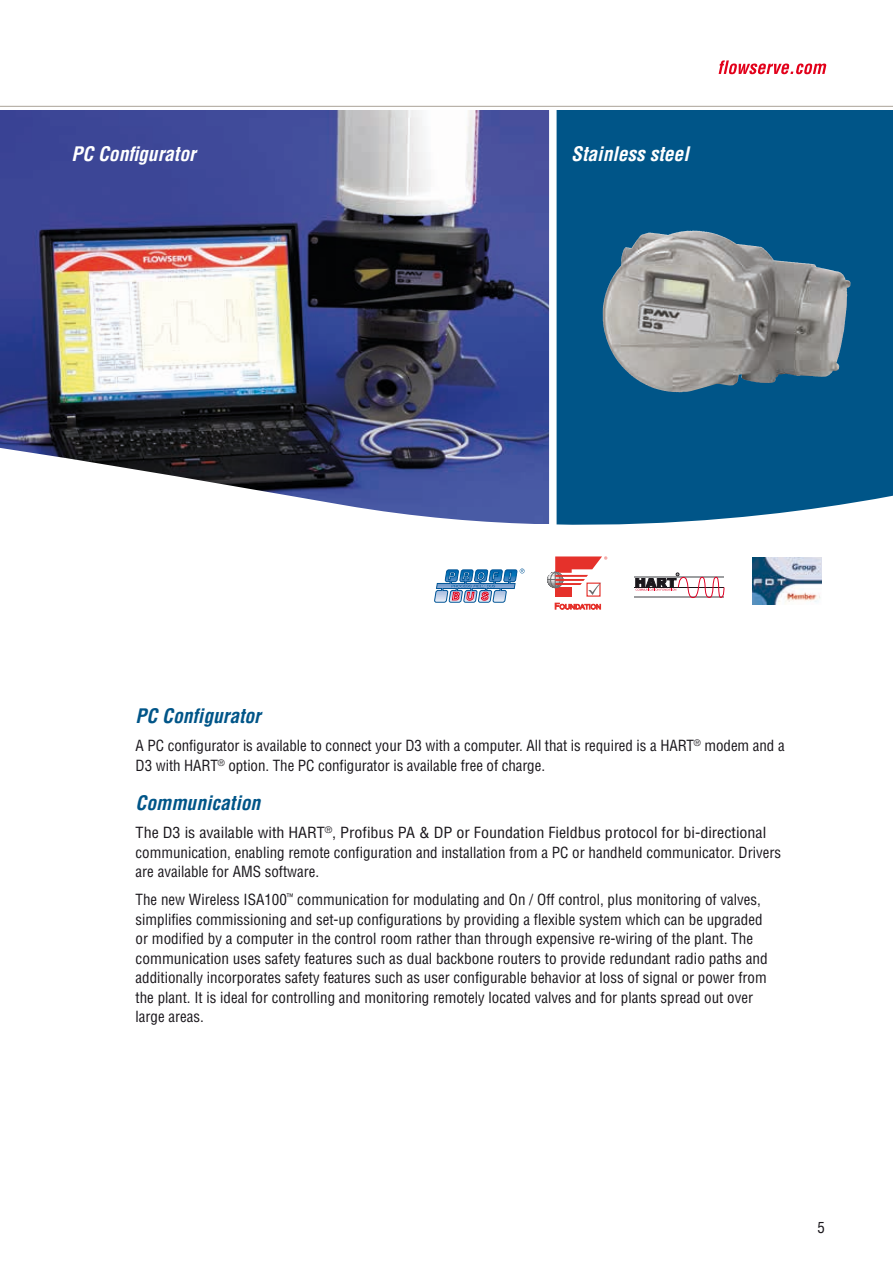
<style>
.page{position:relative;width:893px;height:1263px;background:#fff}
.page>*{position:absolute;margin:0;border:0;box-sizing:border-box;transform-origin:0 0}
.t1{font:italic 700 condensed 19.5px "Helvetica";color:#fff}
.t2{font:italic 700 condensed 19.5px "Helvetica";color:#058}
.t3{font:condensed 15px/19.5px "Helvetica";color:#1a171c}
.t4{font:condensed 15px/19.5px "Helvetica";color:#1a171c;scale:1.07 1}
</style>
<div class="page">
<svg style="left:719px;top:60px;width:107px;height:14px"></svg>
<hr style="left:0;top:106px;width:893px;height:1px;background:#aaa298">
<svg style="left:557px;top:111px;width:336px;height:288px;background:#2e698c"></svg>
<img style="left:0;top:111px;width:549px;height:288px">
<svg style="left:0;top:399px;width:893px;height:211px"></svg>
<hr style="left:635px;top:576px;width:89px;height:1px;background:#9d9ea0">
<hr style="left:635px;top:587px;width:89px;height:1px;background:#1a171c">
<hr style="left:635px;top:597px;width:89px;height:1px;background:#9d9ea0">
<svg style="left:636px;top:573px;width:89px;height:25px"></svg>
<svg style="left:434px;top:568px;width:91px;height:34px"></svg>
<div style="left:555px;top:587px;width:17px;height:9px;background:#e5312b"></div>
<svg style="left:555px;top:603px;width:46px;height:6px"></svg>
<svg style="left:547px;top:556px;width:60px;height:39px"></svg>
<img style="left:605px;top:231px;width:87px;height:65px">
<img style="left:752px;top:558px;width:69px;height:46px">
<div style="left:549px;top:109px;width:8px;height:419px;background:#fff"></div>
<h1 class="t1" style="left:72px;top:142px;width:126px">PC Configurator</h1>
<h1 class="t1" style="left:571px;top:142px;width:119px">Stainless steel</h1>
<h1 class="t2" style="left:136px;top:704px;width:127px">PC Configurator</h1>
<p class="t3" style="left:136px;top:736px;width:650px">A PC configurator is available to connect your D3 with a computer. All that is required is a HART<sup>®</sup> modem and a<br>D3 with HART<sup>®</sup> option. The PC configurator is available free of charge.</p>
<h1 class="t2" style="left:136px;top:791px;width:126px">Communication</h1>
<p class="t4" style="left:136px;top:823px;width:605px">The D3 is available with HART<sup>®</sup>, Profibus PA &amp; DP or Foundation Fieldbus protocol for bi-directional communication, enabling remote configuration and installation from a PC or handheld communicator. Drivers are available for AMS software.</p>
<p class="t3" style="left:136px;top:890px;width:634px">The new Wireless ISA100<sup>™</sup> communication for modulating and On / Off control, plus monitoring of valves, simplifies commissioning and set-up configurations by providing a flexible system which can be upgraded or modified by a computer in the control room rather than through expensive re-wiring of the plant. The communication uses safety features such as dual backbone routers to provide redundant radio paths and additionally incorporates safety features such as user configurable behavior at loss of signal or power from the plant. It is ideal for controlling and monitoring remotely located valves and for plants spread out over large areas.</p>
<p class="t3" style="left:817px;top:1217px;width:9px">5</p>
</div>
